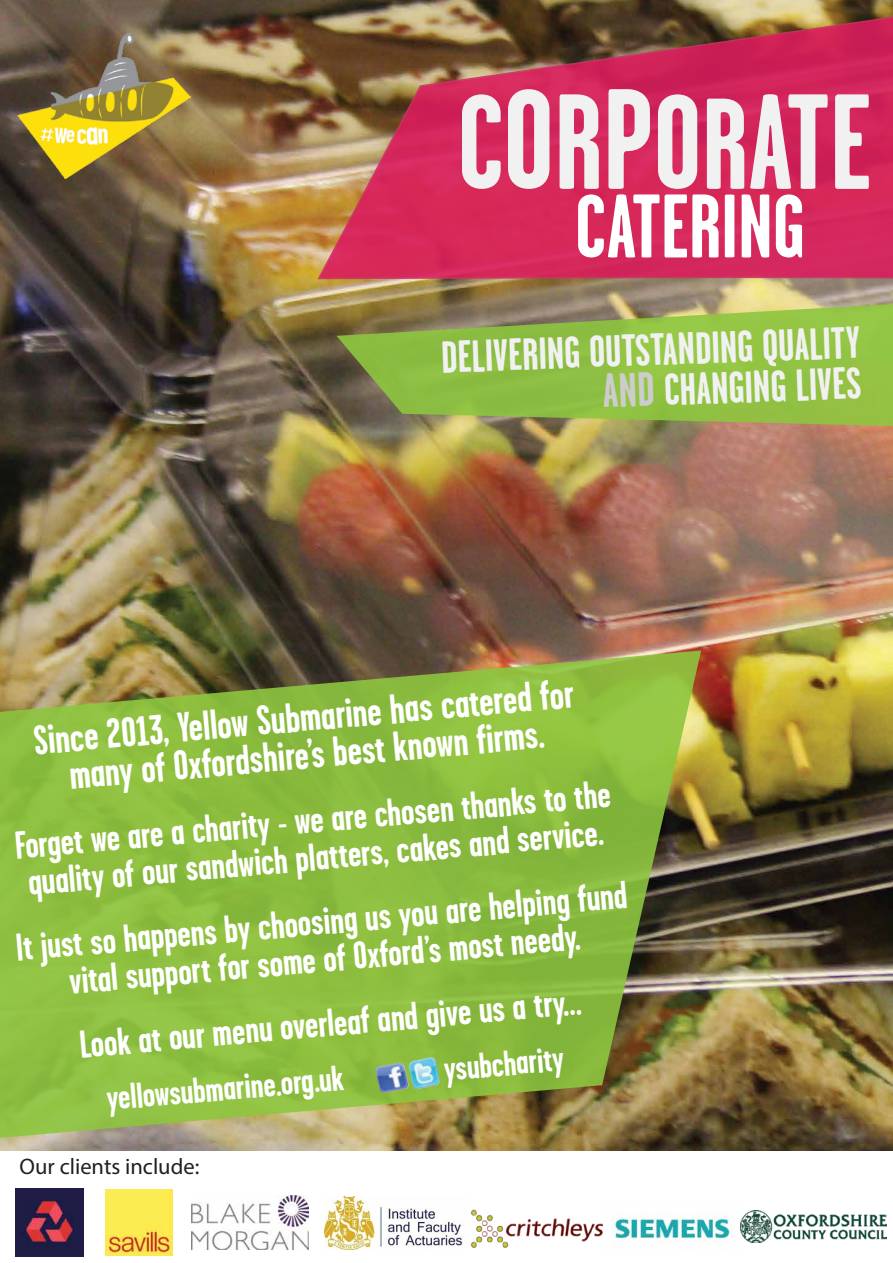
<style>
.page{position:relative;width:893px;height:1263px;background:#fff}
.page>*{position:absolute;margin:0;border:0;box-sizing:border-box;transform-origin:0 0}
.t1{font:700 135px "Garage Gothic";color:#f1f1f2}
.t2{font:700 90px "Garage Gothic";color:#fff}
.t3{font:700 45px/40.5px "Garage Gothic";color:#f1f1f2;text-align:right}
.t4{font:700 42px/37.5px "Garage Gothic";color:#fff;text-align:center}
.t5{font:700 39px/37.5px "Garage Gothic";color:#fff}
.t6{font:700 36px "Garage Gothic";color:#fff}
.t7{font:22.5px "Myriad Pro";color:#231f20}
.s1{font-size:142.5px}
.s2{font-size:129px}
.s3{font-size:48px;color:#ccc}
</style>
<div class="page">
<img style="left:0;top:0;width:893px;height:1151px">
<img style="left:317px;top:5px;width:576px;height:280px">
<svg style="left:0;top:650px;width:701px;height:491px;background:#8bb041"></svg>
<svg style="left:336px;top:297px;width:557px;height:132px;background:#91af4b"></svg>
<img style="left:18px;top:33px;width:173px;height:145px">
<img style="left:375px;top:1063px;width:34px;height:30px">
<img style="left:408px;top:1057px;width:32px;height:33px">
<img style="left:106px;top:1189px;width:66px;height:67px">
<img style="left:16px;top:1189px;width:67px;height:67px">
<img style="left:191px;top:1195px;width:117px;height:54px">
<img style="left:613px;top:1214px;width:118px;height:26px">
<img style="left:470px;top:1209px;width:134px;height:39px">
<img style="left:324px;top:1196px;width:140px;height:53px">
<img style="left:740px;top:1211px;width:146px;height:31px">
<h1 class="t1" style="left:458px;top:70px;width:415px">C<span class="s1">O</span>R<span class="s1">P</span>O<span class="s2">R</span>ATE</h1>
<h2 class="t2" style="left:575px;top:178px;width:231px">CATERING</h2>
<p class="t3" style="left:441px;top:337px;width:421px;rotate:-2deg">DELIVERING OUTSTANDING QUALITY<br><span class="s3">AND</span> CHANGING LIVES</p>
<p class="t4" style="left:32px;top:722px;width:543px;rotate:-5deg">Since 2013, Yellow Submarine has catered for many of Oxfordshire’s best known firms.</p>
<p class="t5" style="left:13px;top:827px;width:599px;rotate:-5deg">Forget we are a charity - we are chosen thanks to the quality of our sandwich platters, cakes and service.</p>
<p class="t5" style="left:14px;top:929px;width:615px;text-align:center;rotate:-5deg">It just so happens by choosing us you are helping fund vital support for some of Oxford’s most needy.</p>
<p class="t5" style="left:78px;top:1026px;width:505px;rotate:-5deg">Look at our menu overleaf and give us a try...</p>
<p class="t6" style="left:105px;top:1079px;width:239px;rotate:-5deg">yellowsubmarine.org.uk</p>
<p class="t6" style="left:442px;top:1049px;width:122px;rotate:-5deg">ysubcharity</p>
<p class="t7" style="left:20px;top:1152px;width:181px">Our clients include:</p>
</div>
